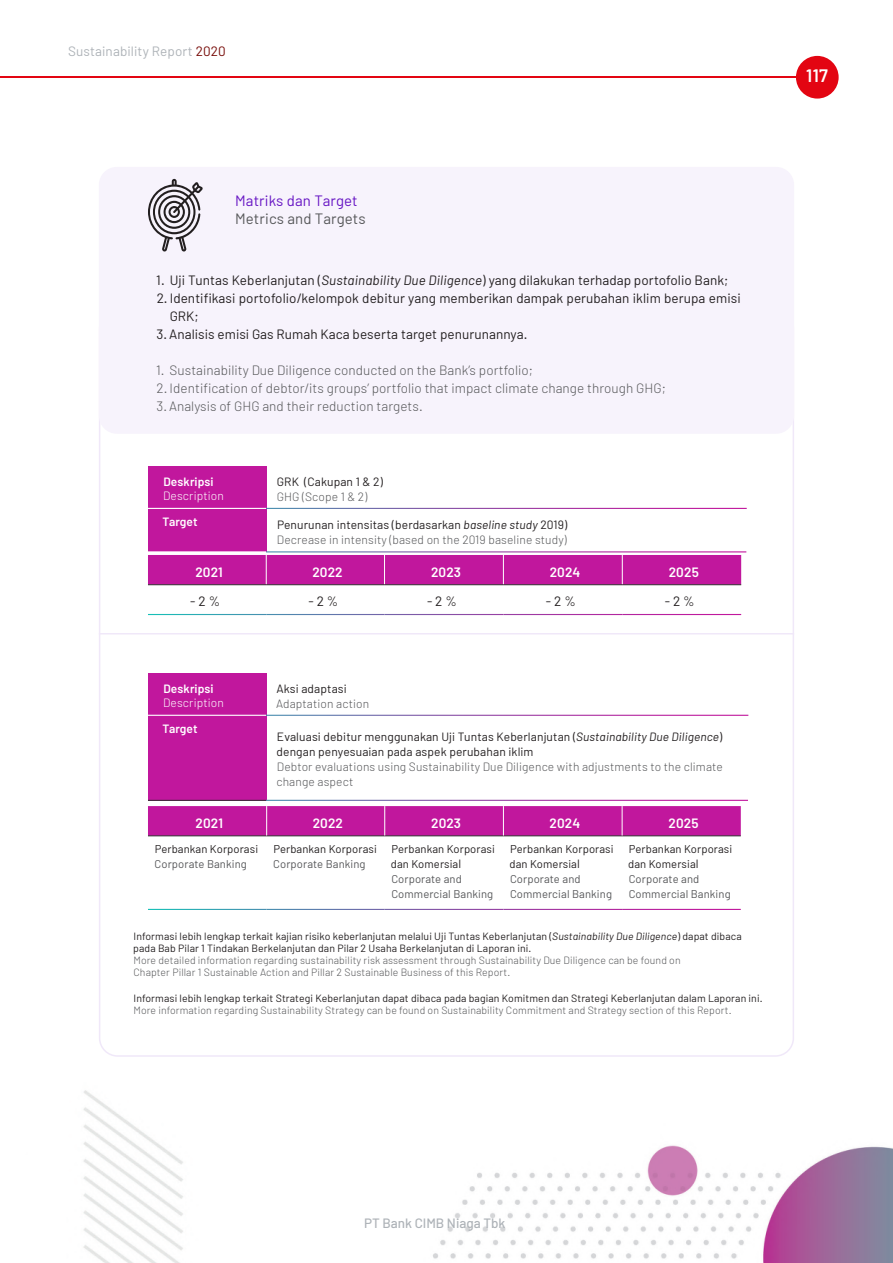
<style>
.page{position:relative;width:893px;height:1263px;background:#fff}
.page>*{position:absolute;margin:0;border:0;box-sizing:border-box;transform-origin:0 0}
.t1{font:600 18px "Barlow";color:#fff}
.LEVEL_4_1{font:15px/17.2px "Barlow";letter-spacing:.01em;color:#57585a}
.BODY_TEXT{font:13.5px/18px "Barlow";letter-spacing:.005em;color:#231f20}
.t2{font:300 13.5px "Barlow";letter-spacing:.005em;color:#57585a}
.BODY_TEXT_2{font:600 13.5px "Barlow";letter-spacing:.01em;color:#fff}
.t3{font:13.5px "Barlow";letter-spacing:.01em;color:#aeb3b8}
.t4{font:500 13.5px "Barlow";color:#aeb3b8}
.BODY_TEXT-2{font:12px/15px "Barlow";letter-spacing:.01em;color:#231f20}
.BODY_TEXT_2-2{font:300 12px/15px "Barlow";letter-spacing:.01em;color:#57585a}
.BODY_TEXT_2-3{font:600 12px "Barlow";letter-spacing:.01em;color:#fff}
.BODY_TEXT_2-4{font:300 12px "Barlow";letter-spacing:.01em;color:#fff}
.BODY_TEXT-3{font:11.25px/15px "Barlow";letter-spacing:.01em;color:#231f20}
.BODY_TEXT-4{font:11.25px/15px "Barlow";letter-spacing:.01em;color:#57585a}
.BODY_TEXT-5{font:10.5px "Barlow";letter-spacing:.01em;color:#231f20}
.BODY_TEXT_2-5{font:300 10.5px "Barlow";letter-spacing:.01em;color:#57585a}
.s1{color:#780d0a}
.s2{color:#6716c4}
.s3{font-style:italic}
.s4{font-size:12px}
</style>
<div class="page">
<img style="left:0;top:55px;width:893px;height:1208px">
<div style="left:99px;top:167px;width:695px;height:267px;background:#f7f3fc;border-radius:18px"></div>
<div style="left:148px;top:466px;width:118px;height:42px;background:#c1179d"></div>
<div style="left:148px;top:508px;width:118px;height:44px;background:#c1179d"></div>
<hr style="left:746px;top:466px;width:1px;height:42px;background:#fff">
<hr style="left:148px;top:508px;width:118px;height:1px;background:#fff">
<hr style="left:266px;top:508px;width:481px;height:1px;background:#fff">
<hr style="left:266px;top:551px;width:480px;height:1px;background:#fff">
<hr style="left:148px;top:551px;width:118px;height:1px;background:#fff">
<div style="left:148px;top:673px;width:118px;height:42px;background:#c1179d"></div>
<div style="left:148px;top:715px;width:118px;height:85px;background:#c1179d"></div>
<hr style="left:148px;top:800px;width:118px;height:1px;background:#312f30">
<hr style="left:748px;top:673px;width:1px;height:42px;background:#fff">
<hr style="left:148px;top:715px;width:118px;height:1px;background:#fff">
<hr style="left:266px;top:715px;width:482px;height:1px;background:#fff">
<hr style="left:266px;top:800px;width:482px;height:1px;background:#fff">
<div style="left:148px;top:555px;width:593px;height:29px;background:#c1179d"></div>
<hr style="left:148px;top:584px;width:118px;height:1px;background:#312f30">
<hr style="left:266px;top:584px;width:118px;height:1px;background:#312f30">
<hr style="left:384px;top:584px;width:119px;height:1px;background:#312f30">
<hr style="left:503px;top:584px;width:119px;height:1px;background:#312f30">
<hr style="left:622px;top:584px;width:119px;height:1px;background:#312f30">
<hr style="left:148px;top:614px;width:118px;height:1px;background:#fff">
<hr style="left:266px;top:614px;width:118px;height:1px;background:#fff">
<hr style="left:384px;top:614px;width:119px;height:1px;background:#fff">
<hr style="left:503px;top:614px;width:119px;height:1px;background:#fff">
<hr style="left:622px;top:614px;width:119px;height:1px;background:#fff">
<svg style="left:148px;top:806px;width:593px;height:30px"></svg>
<hr style="left:148px;top:909px;width:119px;height:1px;background:#fff">
<hr style="left:267px;top:909px;width:118px;height:1px;background:#fff">
<hr style="left:385px;top:909px;width:118px;height:1px;background:#fff">
<hr style="left:503px;top:909px;width:119px;height:1px;background:#fff">
<hr style="left:622px;top:909px;width:119px;height:1px;background:#fff">
<hr style="left:99px;top:633px;width:695px;height:1px;background:#f0e8f9">
<svg style="left:148px;top:179px;width:55px;height:73px"></svg>
<div style="left:796px;top:56px;width:43px;height:43px;background:#e30512;border-radius:50%"></div>
<hr style="left:1px;top:77px;width:795px;height:1px;background:#e30512">
<div style="left:0;top:1155px;width:65px;height:108px;background:#fff"></div>
<p class="t3" style="left:68px;top:43px;width:159px">Sustainability Report <span class="s1">2020</span></p>
<h1 class="t1" style="left:806px;top:64px;width:23px">117</h1>
<p class="LEVEL_4_1" style="left:235px;top:192px;width:132px"><span class="s2">Matriks dan Target<br></span>Metrics and Targets</p>
<p class="BODY_TEXT" style="left:156px;top:270px;width:574px">1. Uji Tuntas Keberlanjutan (<span class="s3">Sustainability Due Diligence</span>) yang dilakukan terhadap portofolio Bank;</p>
<p class="BODY_TEXT" style="left:170px;top:288px;width:572px;text-indent:-13px">2. Identifikasi portofolio/kelompok debitur yang memberikan dampak perubahan iklim berupa emisi<br>GRK;</p>
<p class="BODY_TEXT" style="left:157px;top:324px;width:372px">3.Analisis emisi Gas Rumah Kaca beserta target penurunannya.</p>
<p class="t2" style="left:156px;top:361px;width:378px">1. Sustainability Due Diligence conducted on the Bank’s portfolio;</p>
<p class="t2" style="left:157px;top:379px;width:511px">2. Identification of debtor/its groups’ portfolio that impact climate change through GHG;</p>
<p class="t2" style="left:157px;top:397px;width:268px">3.Analysis of GHG and their reduction targets.</p>
<p class="BODY_TEXT_2-3" style="left:163px;top:474px;width:52px">Deskripsi</p>
<p class="BODY_TEXT_2-4" style="left:163px;top:488px;width:62px">Description</p>
<p class="BODY_TEXT-2" style="left:277px;top:473px;width:107px">GRK (Cakupan 1 &amp; 2)</p>
<p class="BODY_TEXT_2-2" style="left:277px;top:488px;width:92px">GHG (Scope 1 &amp; 2)</p>
<p class="BODY_TEXT_2-3" style="left:162px;top:515px;width:37px">Target</p>
<p class="BODY_TEXT-2" style="left:277px;top:516px;width:292px">Penurunan intensitas (berdasarkan <span class="s3">baseline study</span> 2019)</p>
<p class="BODY_TEXT_2-2" style="left:277px;top:531px;width:291px">Decrease in intensity (based on the 2019 baseline study)</p>
<p class="BODY_TEXT_2" style="left:195px;top:563px;width:29px">2021</p>
<p class="BODY_TEXT_2" style="left:312px;top:563px;width:32px">2022</p>
<p class="BODY_TEXT_2" style="left:431px;top:563px;width:31px">2023</p>
<p class="BODY_TEXT_2" style="left:550px;top:563px;width:32px">2024</p>
<p class="BODY_TEXT_2" style="left:669px;top:563px;width:32px">2025</p>
<p class="BODY_TEXT" style="left:190px;top:592px;width:31px">- 2 %</p>
<p class="BODY_TEXT" style="left:308px;top:592px;width:31px">- 2 %</p>
<p class="BODY_TEXT" style="left:427px;top:592px;width:31px">- 2 %</p>
<p class="BODY_TEXT" style="left:546px;top:592px;width:31px">- 2 %</p>
<p class="BODY_TEXT" style="left:665px;top:592px;width:31px">- 2 %</p>
<p class="BODY_TEXT_2-3" style="left:163px;top:681px;width:52px">Deskripsi</p>
<p class="BODY_TEXT_2-4" style="left:163px;top:695px;width:62px">Description</p>
<p class="BODY_TEXT_2-3" style="left:162px;top:721px;width:37px">Target</p>
<p class="BODY_TEXT-2" style="left:276px;top:681px;width:72px">Aksi adaptasi</p>
<p class="BODY_TEXT_2-2" style="left:276px;top:696px;width:95px">Adaptation action</p>
<p class="BODY_TEXT-2" style="left:277px;top:729px;width:447px">Evaluasi debitur menggunakan Uji Tuntas Keberlanjutan (<span class="s3">Sustainability Due Diligence</span>) dengan penyesuaian pada aspek perubahan iklim</p>
<p class="BODY_TEXT_2-2" style="left:276px;top:759px;width:448px">Debtor evaluations using Sustainability Due Diligence with adjustments to the climate change aspect</p>
<p class="BODY_TEXT_2" style="left:196px;top:814px;width:29px">2021</p>
<p class="BODY_TEXT_2" style="left:313px;top:814px;width:32px">2022</p>
<p class="BODY_TEXT_2" style="left:431px;top:814px;width:31px">2023</p>
<p class="BODY_TEXT_2" style="left:550px;top:814px;width:32px">2024</p>
<p class="BODY_TEXT_2" style="left:668px;top:814px;width:32px">2025</p>
<p class="BODY_TEXT-3" style="left:155px;top:841px;width:105px">Perbankan Korporasi</p>
<p class="BODY_TEXT-4" style="left:155px;top:856px;width:94px">Corporate Banking</p>
<p class="BODY_TEXT-3" style="left:628px;top:841px;width:106px">Perbankan Korporasi dan Komersia<span class="s4">l</span></p>
<p class="BODY_TEXT-4" style="left:629px;top:871px;width:104px">Corporate and<br>Commercial Banking</p>
<p class="BODY_TEXT-5" style="left:134px;top:930px;width:610px">Informasi lebih lengkap terkait kajian risiko keberlanjutan melalui Uji Tuntas Keberlanjutan (<span class="s3">Sustainability Due Diligence</span>) dapat dibaca</p>
<p class="BODY_TEXT-5" style="left:133px;top:942px;width:400px">pada Bab Pilar 1 Tindakan Berkelanjutan dan Pilar 2 Usaha Berkelanjutan di Laporan ini.</p>
<p class="BODY_TEXT_2-5" style="left:133px;top:954px;width:549px">More detailed information regarding sustainability risk assessment through Sustainability Due Diligence can be found on</p>
<p class="BODY_TEXT_2-5" style="left:133px;top:966px;width:378px">Chapter Pillar 1 Sustainable Action and Pillar 2 Sustainable Business of this Report.</p>
<p class="BODY_TEXT-5" style="left:134px;top:991px;width:631px">Informasi lebih lengkap terkait Strategi Keberlanjutan dapat dibaca pada bagian Komitmen dan Strategi Keberlanjutan dalam Laporan ini.</p>
<p class="BODY_TEXT_2-5" style="left:133px;top:1003px;width:600px">More information regarding Sustainability Strategy can be found on Sustainability Commitment and Strategy section of this Report.</p>
<p class="BODY_TEXT-3" style="left:273px;top:841px;width:105px">Perbankan Korporasi</p>
<p class="BODY_TEXT-4" style="left:273px;top:856px;width:94px">Corporate Banking</p>
<p class="BODY_TEXT-3" style="left:391px;top:841px;width:106px">Perbankan Korporasi dan Komersia<span class="s4">l</span></p>
<p class="BODY_TEXT-4" style="left:391px;top:871px;width:104px">Corporate and<br>Commercial Banking</p>
<p class="BODY_TEXT-3" style="left:509px;top:841px;width:106px">Perbankan Korporasi dan Komersia<span class="s4">l</span></p>
<p class="BODY_TEXT-4" style="left:510px;top:871px;width:104px">Corporate and<br>Commercial Banking</p>
<p class="t4" style="left:364px;top:1215px;width:143px">PT Bank CIMB Niaga Tbk</p>
</div>
